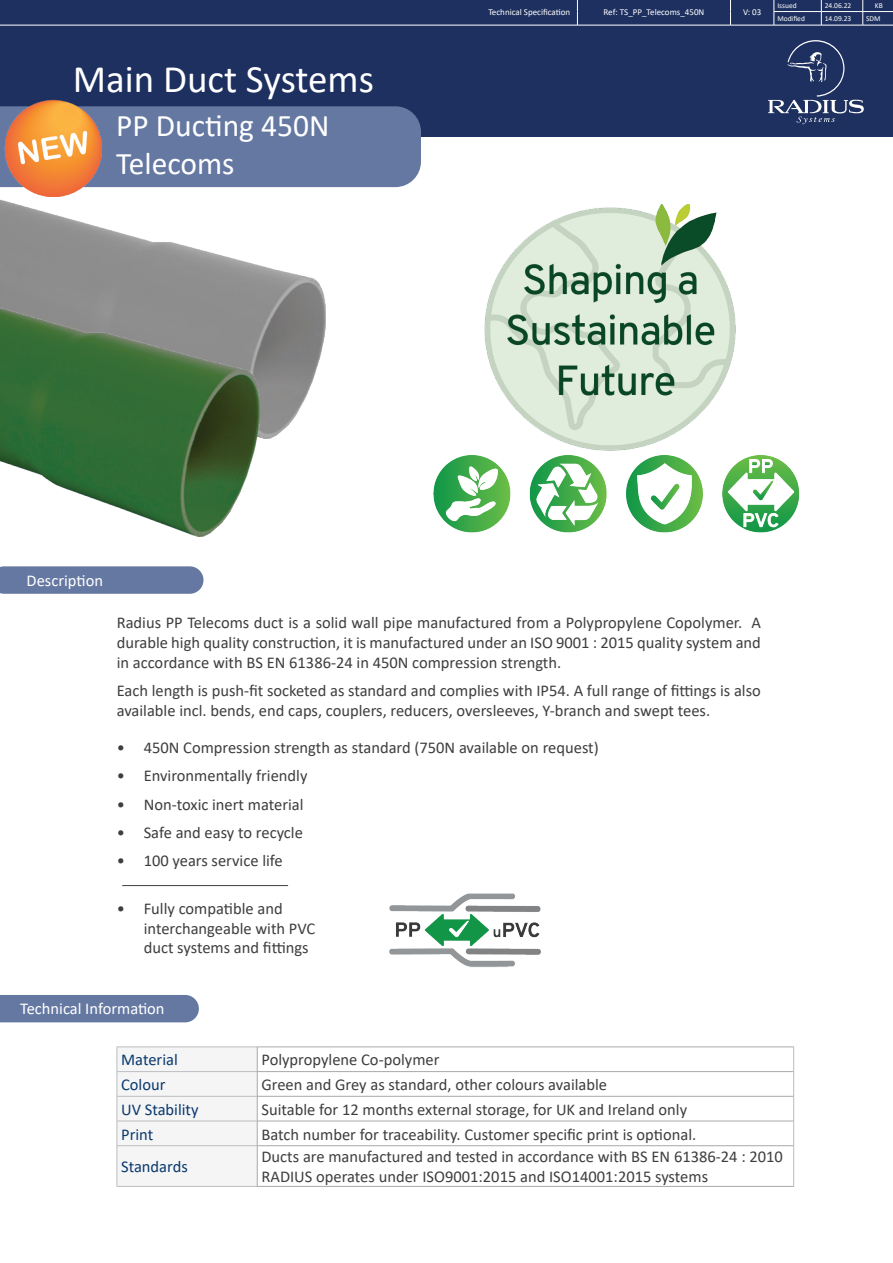
<style>
.page{position:relative;width:893px;height:1263px;background:#fff}
.page>*{position:absolute;margin:0;border:0;box-sizing:border-box;transform-origin:0 0}
.t1{font:39px "Calibri";color:#fff}
.t2{font:31.5px/37.8px "Calibri";color:#fff}
.t3{font:16.5px/19.8px "Calibri";color:#3e3e3f}
.t4{font:16.5px "Calibri";color:#0a396d}
.t5{font:16.5px "Calibri";color:#fff}
.t6{font:9px "Calibri";color:#fff}
.t7{font:7.5px "Calibri";color:#fff}
</style>
<div class="page">
<div style="left:0;top:0;width:893px;height:137px;background:#1d305f"></div>
<div style="left:0;top:106px;width:421px;height:81px;background:#6578a2"></div>
<svg style="left:768px;top:40px;width:96px;height:84px"></svg>
<hr style="left:0;top:25px;width:577px;height:1px;background:#fff">
<hr style="left:577px;top:25px;width:153px;height:1px;background:#fff">
<hr style="left:730px;top:25px;width:44px;height:1px;background:#fff">
<svg style="left:730px;top:0;width:1px;height:25px"></svg>
<hr style="left:774px;top:11px;width:47px;height:1px;background:#fff">
<svg style="left:774px;top:0;width:1px;height:25px"></svg>
<hr style="left:821px;top:11px;width:42px;height:1px;background:#fff">
<svg style="left:821px;top:0;width:1px;height:25px"></svg>
<hr style="left:863px;top:11px;width:30px;height:1px;background:#fff">
<svg style="left:862px;top:0;width:1px;height:25px"></svg>
<svg style="left:577px;top:0;width:1px;height:25px"></svg>
<hr style="left:774px;top:25px;width:47px;height:1px;background:#fff">
<hr style="left:821px;top:25px;width:42px;height:1px;background:#fff">
<hr style="left:863px;top:25px;width:30px;height:1px;background:#fff">
<img style="left:4px;top:99px;width:98px;height:82px">
<div style="left:0;top:995px;width:199px;height:27px;background:#6578a2"></div>
<svg style="left:0;top:566px;width:203px;height:28px;background:#6a7ca5"></svg>
<svg style="left:793px;top:1048px;width:1px;height:98px"></svg>
<hr style="left:793px;top:1146px;width:1px;height:40px;background:#bcbdc0">
<hr style="left:257px;top:1047px;width:537px;height:1px;background:#a8a9ad">
<hr style="left:257px;top:1071px;width:536px;height:1px;background:#a8a9ad">
<hr style="left:257px;top:1096px;width:536px;height:1px;background:#a8a9ad">
<hr style="left:257px;top:1121px;width:536px;height:1px;background:#a8a9ad">
<svg style="left:117px;top:1047px;width:141px;height:139px"></svg>
<hr style="left:257px;top:1145px;width:536px;height:1px;background:#a8a9ad">
<hr style="left:257px;top:1146px;width:1px;height:40px;background:#a8a9ad">
<hr style="left:117px;top:1186px;width:140px;height:1px;background:#bcbdc0">
<hr style="left:257px;top:1186px;width:537px;height:1px;background:#a8a9ad">
<img style="left:0;top:181px;width:326px;height:257px">
<img style="left:433px;top:455px;width:367px;height:78px">
<img style="left:389px;top:893px;width:152px;height:74px">
<hr style="left:122px;top:885px;width:166px;height:1px;background:#3e3e3f">
<img style="left:0;top:292px;width:259px;height:244px">
<img style="left:484px;top:204px;width:252px;height:247px">
<h1 class="t1" style="left:73px;top:52px;width:303px">Main Duct Systems</h1>
<h2 class="t2" style="left:116px;top:106px;width:215px">PP Ducting 450N<br>Telecoms</h2>
<p class="t6" style="left:488px;top:6px;width:83px">Technical Specification</p>
<p class="t6" style="left:604px;top:6px;width:102px">Ref: TS_PP_Telecoms_450N</p>
<p class="t6" style="left:743px;top:6px;width:20px">V: 03</p>
<p class="t7" style="left:777px;top:0;width:21px">Issued</p>
<p class="t7" style="left:825px;top:0;width:28px">24.06.22</p>
<p class="t7" style="left:875px;top:0;width:9px">KB</p>
<p class="t7" style="left:777px;top:13px;width:29px">Modified</p>
<p class="t7" style="left:825px;top:13px;width:28px">14.09.23</p>
<p class="t7" style="left:866px;top:13px;width:16px">SDM</p>
<p class="t5" style="left:27px;top:569px;width:78px">Description</p>
<p class="t3" style="left:117px;top:613px;width:646px;text-align:justify">Radius PP Telecoms duct is a solid wall pipe manufactured from a Polypropylene Copolymer. A durable high quality construction, it is manufactured under an ISO 9001 : 2015 quality system and in accordance with BS EN 61386-24 in 450N compression strength.</p>
<p class="t3" style="left:117px;top:681px;width:646px">Each length is push-fit socketed as standard and complies with IP54. A full range of fittings is also available incl. bends, end caps, couplers, reducers, oversleeves, Y-branch and swept tees.</p>
<p class="t3" style="left:117px;top:737px;width:484px">• 450N Compression strength as standard (750N available on request)</p>
<p class="t3" style="left:117px;top:765px;width:192px">• Environmentally friendly</p>
<p class="t3" style="left:117px;top:794px;width:188px">• Non-toxic inert material</p>
<p class="t3" style="left:117px;top:822px;width:188px">• Safe and easy to recycle</p>
<p class="t3" style="left:117px;top:850px;width:167px">• 100 years service life</p>
<p class="t3" style="left:144px;top:898px;width:173px;text-indent:-27px">• Fully compatible and interchangeable with PVC duct systems and fittings</p>
<p class="t5" style="left:20px;top:997px;width:146px">Technical Information</p>
<p class="t4" style="left:121px;top:1048px;width:58px">Material</p>
<p class="t3" style="left:261px;top:1050px;width:179px">Polypropylene Co-polymer</p>
<p class="t4" style="left:121px;top:1073px;width:46px">Colour</p>
<p class="t3" style="left:261px;top:1074px;width:347px">Green and Grey as standard, other colours available</p>
<p class="t4" style="left:121px;top:1098px;width:79px">UV Stability</p>
<p class="t3" style="left:261px;top:1099px;width:427px">Suitable for 12 months external storage, for UK and Ireland only</p>
<p class="t4" style="left:121px;top:1122px;width:34px">Print</p>
<p class="t3" style="left:261px;top:1124px;width:436px">Batch number for traceability. Customer specific print is optional.</p>
<p class="t4" style="left:121px;top:1155px;width:68px">Standards</p>
<p class="t3" style="left:261px;top:1146px;width:523px">Ducts are manufactured and tested in accordance with BS EN 61386-24 : 2010<br>RADIUS operates under ISO9001:2015 and ISO14001:2015 systems</p>
</div>
